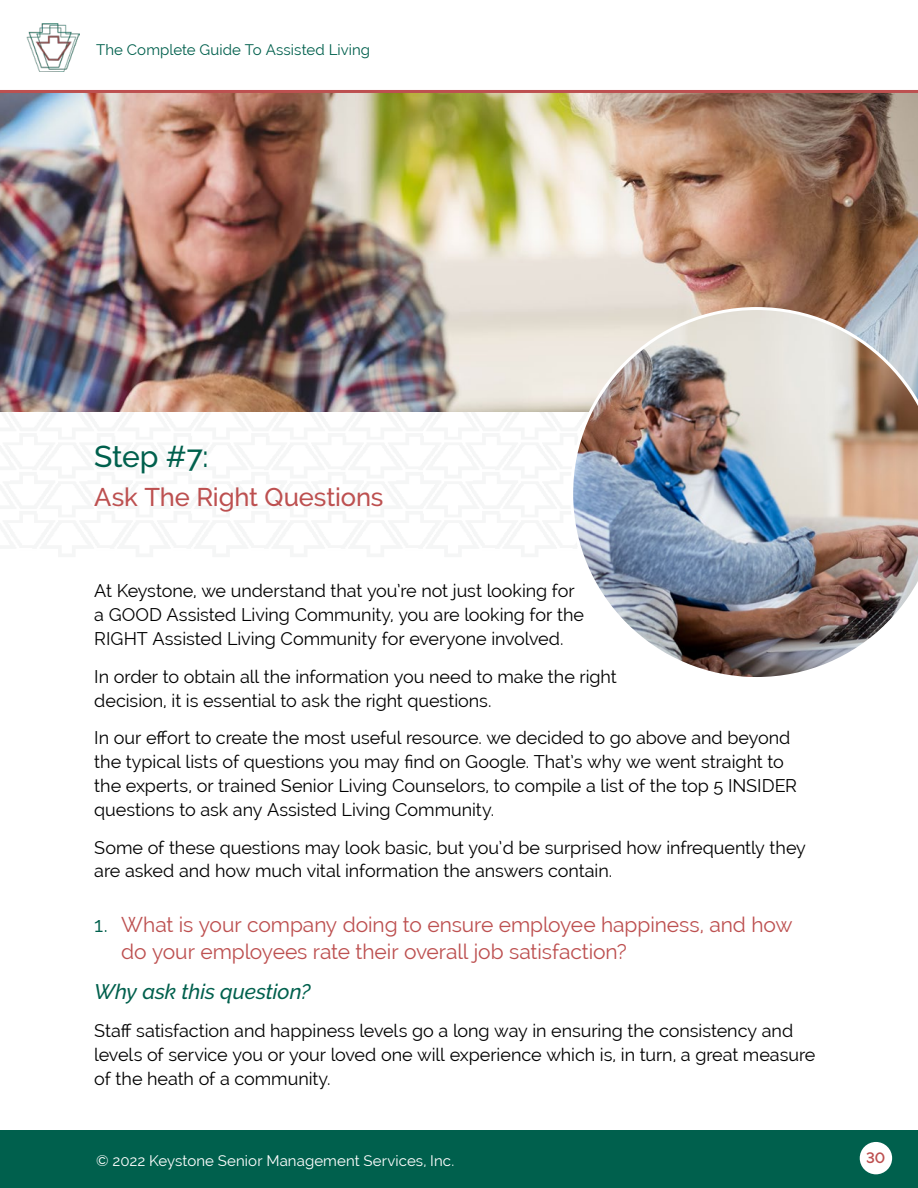
<style>
.page{position:relative;width:918px;height:1188px;background:#fff}
.page>*{position:absolute;margin:0;border:0;box-sizing:border-box;transform-origin:0 0}
.t1{font:500 30px "Raleway";color:#00604d}
.t2{font:500 25.5px "Raleway";letter-spacing:-.005em;color:#bd5050}
.t3{font:21px/27px "Raleway";letter-spacing:-.005em;color:#bd5050}
.t4{font:italic 500 21px "Raleway";letter-spacing:-.005em;color:#00604d}
.t5{font:18px/24px "Raleway";letter-spacing:-.005em;color:#000}
.t6{font:15px "Raleway";letter-spacing:.005em;color:#fff}
.t7{font:15px "Raleway";letter-spacing:.005em;color:#00604d}
.t8{font:600 15px "Raleway";color:#bd5050}
.s1{color:#00604d}
</style>
<div class="page">
<img style="left:0;top:93px;width:918px;height:319px">
<img style="left:570px;top:307px;width:348px;height:370px">
<img style="left:26px;top:24px;width:53px;height:47px">
<div style="left:0;top:1131px;width:918px;height:57px;background:#00604d"></div>
<div style="left:860px;top:1142px;width:32px;height:32px;background:#fff;border-radius:50%"></div>
<hr style="left:0;top:90px;width:918px;height:3px;background:#bd5050">
<p class="t7" style="left:96px;top:41px;width:276px">The Complete Guide To Assisted Living</p>
<h1 class="t1" style="left:94px;top:440px;width:116px">Step #7:</h1>
<h2 class="t2" style="left:94px;top:482px;width:291px">Ask The Right Questions</h2>
<p class="t5" style="left:94px;top:579px;width:491px">At Keystone, we understand that you’re not just looking for a GOOD Assisted Living Community, you are looking for the<br>RIGHT Assisted Living Community for everyone involved.</p>
<p class="t5" style="left:94px;top:664px;width:524px">In order to obtain all the information you need to make the right decision, it is essential to ask the right questions.</p>
<p class="t5" style="left:94px;top:726px;width:704px">In our effort to create the most useful resource. we decided to go above and beyond the typical lists of questions you may find on Google. That’s why we went straight to the experts, or trained Senior Living Counselors, to compile a list of the top 5 INSIDER questions to ask any Assisted Living Community.</p>
<p class="t5" style="left:94px;top:835px;width:713px">Some of these questions may look basic, but you’d be surprised how infrequently they are asked and how much vital information the answers contain.</p>
<p class="t3" style="left:121px;top:911px;width:673px;text-indent:-27px"><span class="s1">1.</span> What is your company doing to ensure employee happiness, and how do your employees rate their overall job satisfaction?</p>
<p class="t4" style="left:94px;top:980px;width:218px">Why ask this question?</p>
<p class="t5" style="left:94px;top:1018px;width:723px">Staff satisfaction and happiness levels go a long way in ensuring the consistency and levels of service you or your loved one will experience which is, in turn, a great measure of the heath of a community.</p>
<p class="t6" style="left:96px;top:1152px;width:360px">© 2022 Keystone Senior Management Services, Inc.</p>
<p class="t8" style="left:866px;top:1150px;width:21px">30</p>
</div>
